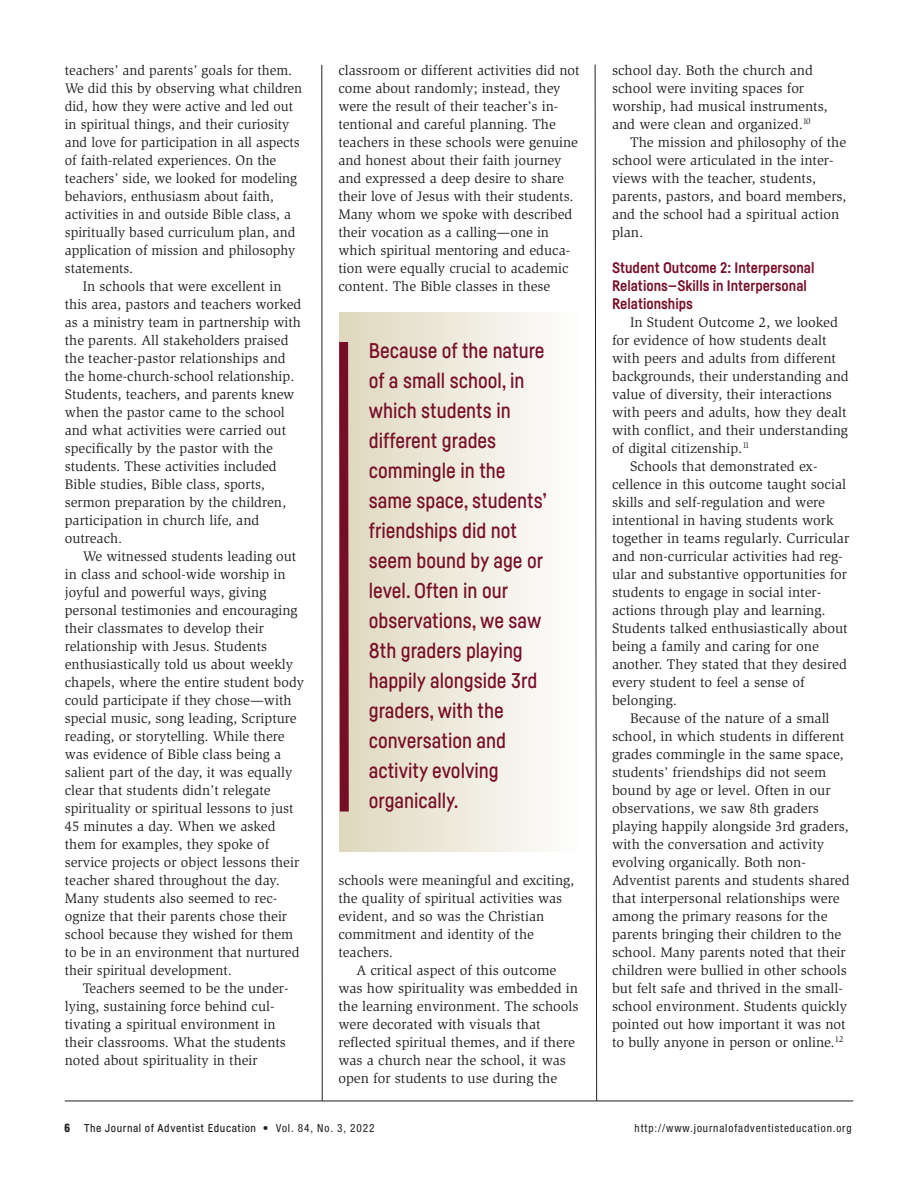
<style>
.page{position:relative;width:918px;height:1188px;background:#fff}
.page>*{position:absolute;margin:0;border:0;box-sizing:border-box;transform-origin:0 0}
.t1{font:500 21px/30px "Fabrikat";color:#770e28}
.t2{font:700 15px/18px "Fabrikat";color:#770e28}
.t3{font:14.25px/18px "Slimbach Std";color:#231f20}
.t4{font:500 11.25px "Fabrikat";letter-spacing:.05em;color:#231f20}
.t5{font:condensed 11.25px "Helvetica Neue";letter-spacing:.08em;color:#231f20}
.t6{font:900 condensed 11.25px "Helvetica";color:#231f20}
.s1{font-family:"Helvetica Neue";font-weight:400;font-stretch:condensed}
</style>
<div class="page">
<hr style="left:321px;top:65px;width:2px;height:1036px;background:#231f20">
<svg style="left:594px;top:64px;width:3px;height:1037px"></svg>
<hr style="left:65px;top:1101px;width:788px;height:1px;background:#231f20">
<div style="left:339px;top:313px;width:241px;height:539px;background:linear-gradient(to right,#dfd8be,#fefefd)"></div>
<svg style="left:339px;top:333px;width:14px;height:488px;background:#9e5b62"></svg>
<p class="t3" style="left:65px;top:63px;width:239px">teachers’ and parents’ goals for them.<br>We did this by observing what children did, how they were active and led out in spiritual things, and their curiosity and love for participation in all aspects of faith-related experiences. On the teachers’ side, we looked for modeling behaviors, enthusiasm about faith, activities in and outside Bible class, a spiritually based curriculum plan, and application of mission and philosophy statements.</p>
<p class="t3" style="left:65px;top:279px;width:238px;text-indent:18px">In schools that were excellent in this area, pastors and teachers worked as a ministry team in partnership with the parents. All stakeholders praised the teacher-pastor relationships and the home-church-school relationship.<br>Students, teachers, and parents knew when the pastor came to the school and what activities were carried out specifically by the pastor with the students. These activities included Bible studies, Bible class, sports, sermon preparation by the children, participation in church life, and outreach.</p>
<p class="t3" style="left:83px;top:549px;width:215px">We witnessed students leading out</p>
<p class="t3" style="left:65px;top:567px;width:222px">in class and school-wide worship in</p>
<p class="t3" style="left:65px;top:585px;width:203px">joyful and powerful ways, giving</p>
<p class="t3" style="left:65px;top:603px;width:234px">personal testimonies and encouraging</p>
<p class="t3" style="left:65px;top:621px;width:201px">their classmates to develop their</p>
<p class="t3" style="left:65px;top:639px;width:204px">relationship with Jesus. Students</p>
<p class="t3" style="left:65px;top:657px;width:230px">enthusiastically told us about weekly</p>
<p class="t3" style="left:65px;top:675px;width:241px">chapels, where the entire student body</p>
<p class="t3" style="left:65px;top:693px;width:228px">could participate if they chose—with</p>
<p class="t3" style="left:65px;top:711px;width:233px">special music, song leading, Scripture</p>
<p class="t3" style="left:65px;top:729px;width:221px">reading, or storytelling. While there</p>
<p class="t3" style="left:65px;top:747px;width:218px">was evidence of Bible class being a</p>
<p class="t3" style="left:65px;top:765px;width:229px">salient part of the day, it was equally</p>
<p class="t3" style="left:65px;top:783px;width:207px">clear that students didn’t relegate</p>
<p class="t3" style="left:65px;top:801px;width:230px">spirituality or spiritual lessons to just</p>
<p class="t3" style="left:65px;top:819px;width:212px">45 minutes a day. When we asked</p>
<p class="t3" style="left:65px;top:837px;width:206px">them for examples, they spoke of</p>
<p class="t3" style="left:65px;top:855px;width:236px">service projects or object lessons their</p>
<p class="t3" style="left:65px;top:873px;width:217px">teacher shared throughout the day.</p>
<p class="t3" style="left:65px;top:891px;width:214px">Many students also seemed to rec -</p>
<p class="t3" style="left:65px;top:909px;width:224px">ognize that their parents chose their</p>
<p class="t3" style="left:65px;top:927px;width:230px">school because they wished for them</p>
<p class="t3" style="left:65px;top:945px;width:236px">to be in an environment that nurtured</p>
<p class="t3" style="left:65px;top:963px;width:169px">their spiritual development.</p>
<p class="t3" style="left:83px;top:981px;width:207px">Teach ers seemed to be the under -</p>
<p class="t3" style="left:65px;top:999px;width:211px">lying, sustaining force behind cul -</p>
<p class="t3" style="left:65px;top:1017px;width:212px">tivating a spiritual environment in</p>
<p class="t3" style="left:65px;top:1035px;width:223px">their classrooms. What the students</p>
<p class="t3" style="left:65px;top:1053px;width:194px">noted about spirituality in their</p>
<p class="t3" style="left:338px;top:62px;width:243px">classroom or different activities did not come about randomly; instead, they were the result of their teacher’s in - tentional and careful planning. The teachers in these schools were genuine and honest about their faith journey and expressed a deep desire to share their love of Jesus with their students.<br>Many whom we spoke with described their vocation as a calling—one in which spiritual mentoring and edu ca - tion were equally crucial to academic content. The Bible classes in these</p>
<p class="t3" style="left:612px;top:63px;width:217px">school day. Both the church and school were inviting spaces for worship, had musical instruments, and were clean and organized.<sup>10</sup></p>
<p class="t3" style="left:612px;top:135px;width:236px;text-indent:18px">The mission and philosophy of the school were articulated in the inter - views with the teacher, students, parents, pastors, and board members, and the school had a spiritual action plan.</p>
<p class="t2" style="left:612px;top:260px;width:204px">Student Outcome 2: Interpersonal<br>Relations—Skills in Interpersonal<br>Relationships</p>
<p class="t3" style="left:612px;top:315px;width:238px;text-indent:18px">In Student Outcome 2, we looked for evidence of how students dealt with peers and adults from different backgrounds, their understanding and value of diversity, their interactions with peers and adults, how they dealt with conflict, and their understanding of digital citizenship.<sup>11</sup></p>
<p class="t3" style="left:612px;top:459px;width:239px;text-indent:18px">Schools that demonstrated ex - cellence in this outcome taught social skills and self-regulation and were intentional in having students work together in teams regularly. Curricular and non-curricular activ it ies had reg - ular and substantive op portunities for students to engage in social in ter - actions through play and learning.<br>Students talked enthus ias tically about being a family and caring for one another. They stated that they desired every student to feel a sense of belonging.</p>
<p class="t3" style="left:612px;top:711px;width:239px;text-indent:18px">Because of the nature of a small school, in which students in different grades commingle in the same space, students’ friendships did not seem bound by age or level. Often in our observations, we saw 8th graders playing happily alongside 3rd graders, with the conversation and activity evolving organically. Both non-Adventist parents and students shared that interpersonal relationships were among the primary reasons for the parents bringing their children to the school. Many parents noted that their children were bullied in other schools but felt safe and thrived in the small&shy;school environment. Students quickly pointed out how important it was not to bully anyone in person or online.<sup>12</sup></p>
<p class="t1" style="left:369px;top:338px;width:180px">Because of the nature of a small school, in which students in different grades commingle in the same space, students’ friendships did not seem bound by age or level. Often in our observations, we saw<br>8th graders playing happily alongside 3rd graders, with the conversation and activity evolving organically.</p>
<p class="t3" style="left:338px;top:873px;width:238px">schools were meaningful and exciting, the quality of spiritual activities was evident, and so was the Christian commitment and identity of the teachers.</p>
<p class="t3" style="left:338px;top:963px;width:242px;text-indent:18px">A critical aspect of this outcome was how spirituality was embedded in the learning environment. The schools were decorated with visuals that reflected spiritual themes, and if there was a church near the school, it was open for students to use during the</p>
<p class="t6" style="left:65px;top:1123px;width:7px">6</p>
<p class="t4" style="left:84px;top:1124px;width:292px">The Journal of Adventist Education <span class="s1">• Vol. 84, No. 3, 2022</span></p>
<p class="t5" style="left:635px;top:1124px;width:219px">http://www.journalofadventisteducation.org</p>
</div>
